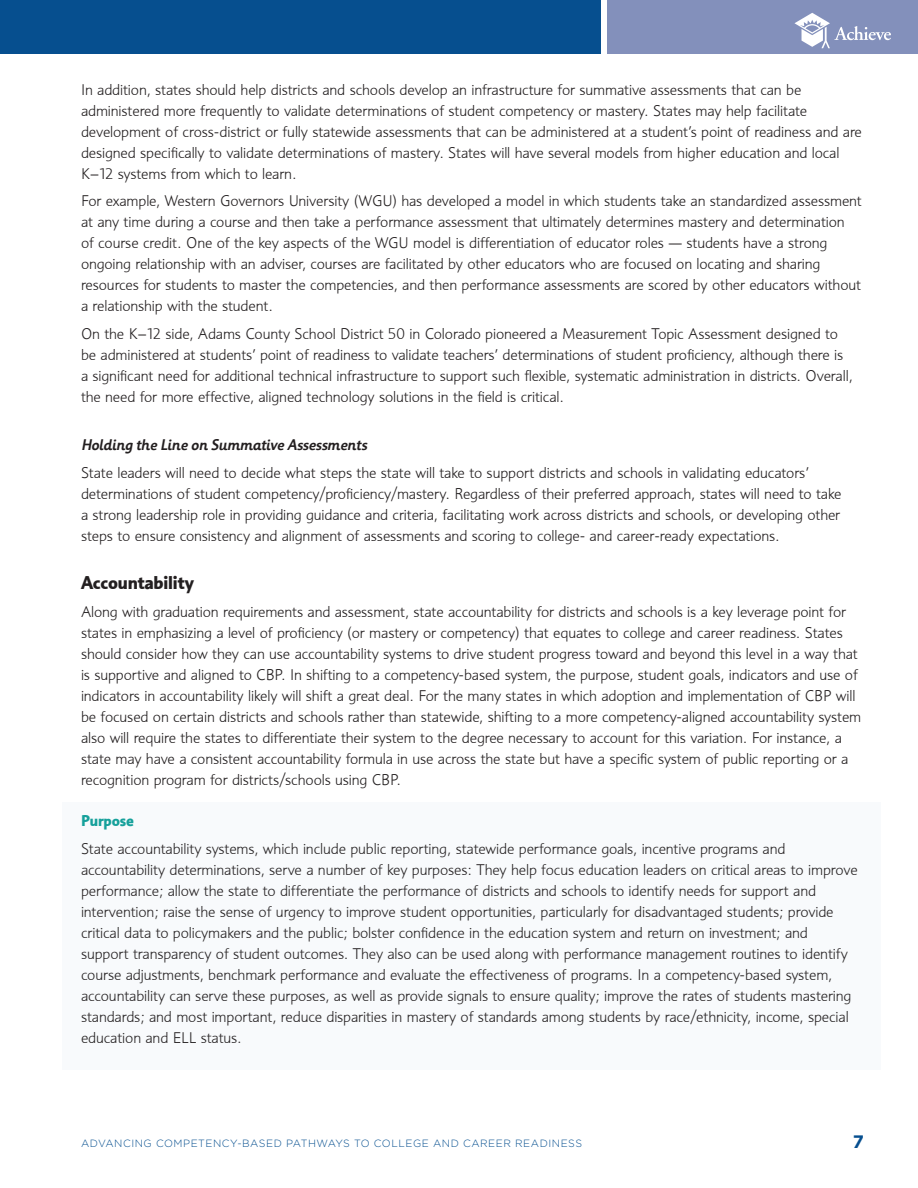
<style>
.page{position:relative;width:918px;height:1188px;background:#fff}
.page>*{position:absolute;margin:0;border:0;box-sizing:border-box;transform-origin:0 0}
.text{font:700 18px "Informa";letter-spacing:-.01em;color:#231f20}
.t1{font:700 18px "Gotham";color:#064f8f}
.text-2{font:300 15px/21px "Informa";letter-spacing:-.01em;color:#231f20}
.text-3{font:italic 500 15px "Informa";letter-spacing:-.01em;color:#231f20}
.text-4{font:700 15px "Informa";letter-spacing:-.01em;color:#148f87}
.t2{font:300 10.5px "Gotham";letter-spacing:.05em;color:#064f8f}
</style>
<div class="page">
<div style="left:608px;top:0;width:310px;height:54px;background:#8390bb"></div>
<div style="left:0;top:0;width:600px;height:54px;background:#064f8f"></div>
<svg style="left:794px;top:13px;width:97px;height:35px"></svg>
<div style="left:63px;top:802px;width:818px;height:268px;background:#f8fafc"></div>
<p class="text-2" style="left:81px;top:79px;width:783px">In addition, states should help districts and schools develop an infrastructure for summative assessments that can be administered more frequently to validate determinations of student competency or mastery. States may help facilitate development of cross-district or fully statewide assessments that can be administered at a student’s point of readiness and are designed specifically to validate determinations of mastery. States will have several models from higher education and local K–12 systems from which to learn.</p>
<p class="text-2" style="left:81px;top:191px;width:782px">For example, Western Governors University (WGU) has developed a model in which students take an standardized assessment at any time during a course and then take a performance assessment that ultimately determines mastery and determination<br>of course credit. One of the key aspects of the WGU model is differentiation of educator roles — students have a strong ongoing relationship with an adviser, courses are facilitated by other educators who are focused on locating and sharing resources for students to master the competencies, and then performance assessments are scored by other educators without a relationship with the student.</p>
<p class="text-2" style="left:81px;top:323px;width:773px">On the K–12 side, Adams County School District 50 in Colorado pioneered a Measurement Topic Assessment designed to be administered at students’ point of readiness to validate teachers’ determinations of student proficiency, although there is a significant need for additional technical infrastructure to support such flexible, systematic administration in districts. Overall, the need for more effective, aligned technology solutions in the field is critical.</p>
<p class="text-3" style="left:81px;top:436px;width:288px">Holding the Line on Summative Assessments</p>
<p class="text-2" style="left:81px;top:462px;width:762px">State leaders will need to decide what steps the state will take to support districts and schools in validating educators’ determinations of student competency/proficiency/mastery. Regardless of their preferred approach, states will need to take a strong leadership role in providing guidance and criteria, facilitating work across districts and schools, or developing other steps to ensure consistency and alignment of assessments and scoring to college- and career-ready expectations.</p>
<p class="text" style="left:81px;top:572px;width:114px">Accountability</p>
<p class="text-2" style="left:81px;top:601px;width:782px">Along with graduation requirements and assessment, state accountability for districts and schools is a key leverage point for states in emphasizing a level of proficiency (or mastery or competency) that equates to college and career readiness. States should consider how they can use accountability systems to drive student progress toward and beyond this level in a way that is supportive and aligned to CBP. In shifting to a competency-based system, the purpose, student goals, indicators and use of indicators in accountability likely will shift a great deal. For the many states in which adoption and implementation of CBP will be focused on certain districts and schools rather than statewide, shifting to a more competency-aligned accountability system also will require the states to differentiate their system to the degree necessary to account for this variation. For instance, a state may have a consistent accountability formula in use across the state but have a specific system of public reporting or a recognition program for districts/schools using CBP.</p>
<p class="text-4" style="left:81px;top:812px;width:55px">Purpose</p>
<p class="text-2" style="left:81px;top:838px;width:778px">State accountability systems, which include public reporting, statewide performance goals, incentive programs and accountability determinations, serve a number of key purposes: They help focus education leaders on critical areas to improve performance; allow the state to differentiate the performance of districts and schools to identify needs for support and intervention; raise the sense of urgency to improve student opportunities, particularly for disadvantaged students; provide critical data to policymakers and the public; bolster confidence in the education system and return on investment; and support transparency of student outcomes. They also can be used along with performance management routines to identify course adjustments, benchmark performance and evaluate the effectiveness of programs. In a competency-based system, accountability can serve these purposes, as well as provide signals to ensure quality; improve the rates of students mastering standards; and most important, reduce disparities in mastery of standards among students by race/ethnicity, income, special education and ELL status.</p>
<p class="t2" style="left:81px;top:1136px;width:503px">ADVANCING COMPETENCY-BASED PATHWAYS TO COLLEGE AND CAREER READINESS</p>
<p class="t1" style="left:853px;top:1130px;width:13px">7</p>
</div>
